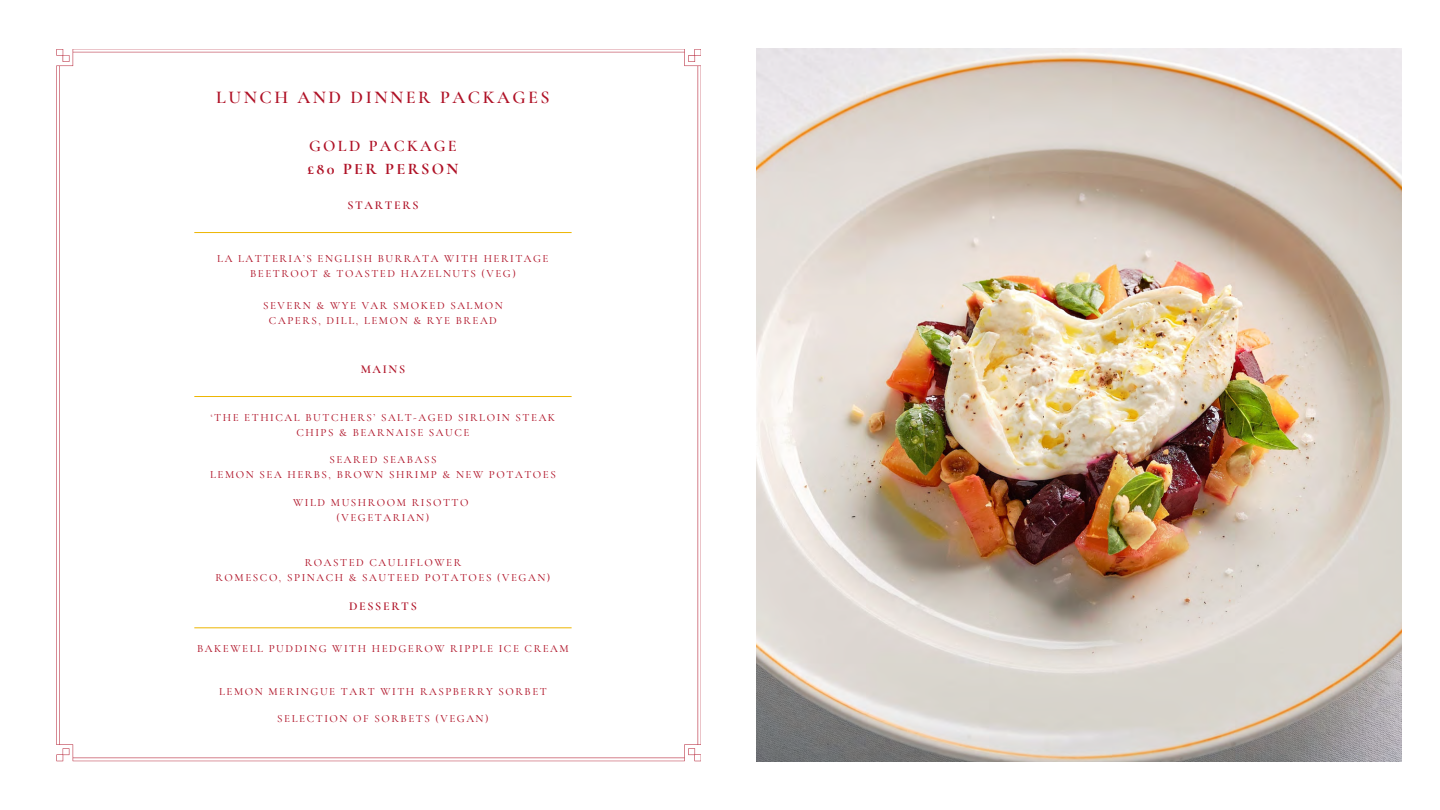
<style>
.page{position:relative;width:1440px;height:810px;background:#fff}
.page>*{position:absolute;margin:0;border:0;box-sizing:border-box;transform-origin:0 0}
.t1{font:600 18px "Cormorant Garamond";letter-spacing:.14em;color:#af1126}
.t2{font:700 16.2px/22.5px "Cormorant Garamond";letter-spacing:.14em;color:#af1126}
.t3{font:600 12px "Cormorant Garamond";letter-spacing:.14em;color:#af1126}
.t4{font:500 11px/15px "Cormorant Garamond";letter-spacing:.14em;color:#af1126;text-align:center}
.s1{font-weight:600}
</style>
<div class="page">
<img style="left:757px;top:49px;width:645px;height:712px">
<svg style="left:56px;top:49px;width:645px;height:712px"></svg>
<p class="t1" style="left:216px;top:86px;width:335px">LUNCH AND DINNER PACKAGES</p>
<h2 class="t2" style="left:307px;top:135px;width:153px"><span class="s1">GOLD PACKAGE </span>£80 PER PERSON</h2>
<p class="t3" style="left:347px;top:198px;width:73px">STARTERS</p>
<p class="t4" style="left:217px;top:251px;width:333px">LA LATTERIA’S ENGLISH BURRATA WITH HERITAGE<br>BEETROOT &amp; TOASTED HAZELNUTS (VEG)</p>
<p class="t4" style="left:263px;top:298px;width:241px">SEVERN &amp; WYE VAR SMOKED SALMON</p>
<p class="t4" style="left:269px;top:313px;width:229px">CAPERS, DILL, LEMON &amp; RYE BREAD</p>
<p class="t3" style="left:361px;top:362px;width:46px">MAINS</p>
<p class="t4" style="left:211px;top:410px;width:346px">‘THE ETHICAL BUTCHERS’ SALT-AGED SIRLOIN STEAK</p>
<p class="t4" style="left:296px;top:425px;width:175px">CHIPS &amp; BEARNAISE SAUCE</p>
<p class="t4" style="left:329px;top:452px;width:108px">SEARED SEABASS</p>
<p class="t4" style="left:210px;top:467px;width:347px">LEMON SEA HERBS, BROWN SHRIMP &amp; NEW POTATOES</p>
<p class="t4" style="left:293px;top:495px;width:177px">WILD MUSHROOM RISOTTO</p>
<p class="t4" style="left:337px;top:510px;width:94px">(VEGETARIAN)</p>
<p class="t4" style="left:305px;top:555px;width:158px">ROASTED CAULIFLOWER</p>
<p class="t4" style="left:216px;top:570px;width:336px">ROMESCO, SPINACH &amp; SAUTEED POTATOES (VEGAN)</p>
<p class="t3" style="left:349px;top:598px;width:69px">DESSERTS</p>
<p class="t4" style="left:197px;top:641px;width:373px">BAKEWELL PUDDING WITH HEDGEROW RIPPLE ICE CREAM</p>
<p class="t4" style="left:219px;top:684px;width:329px">LEMON MERINGUE TART WITH RASPBERRY SORBET</p>
<p class="t4" style="left:277px;top:711px;width:213px">SELECTION OF SORBETS (VEGAN)</p>
</div>
